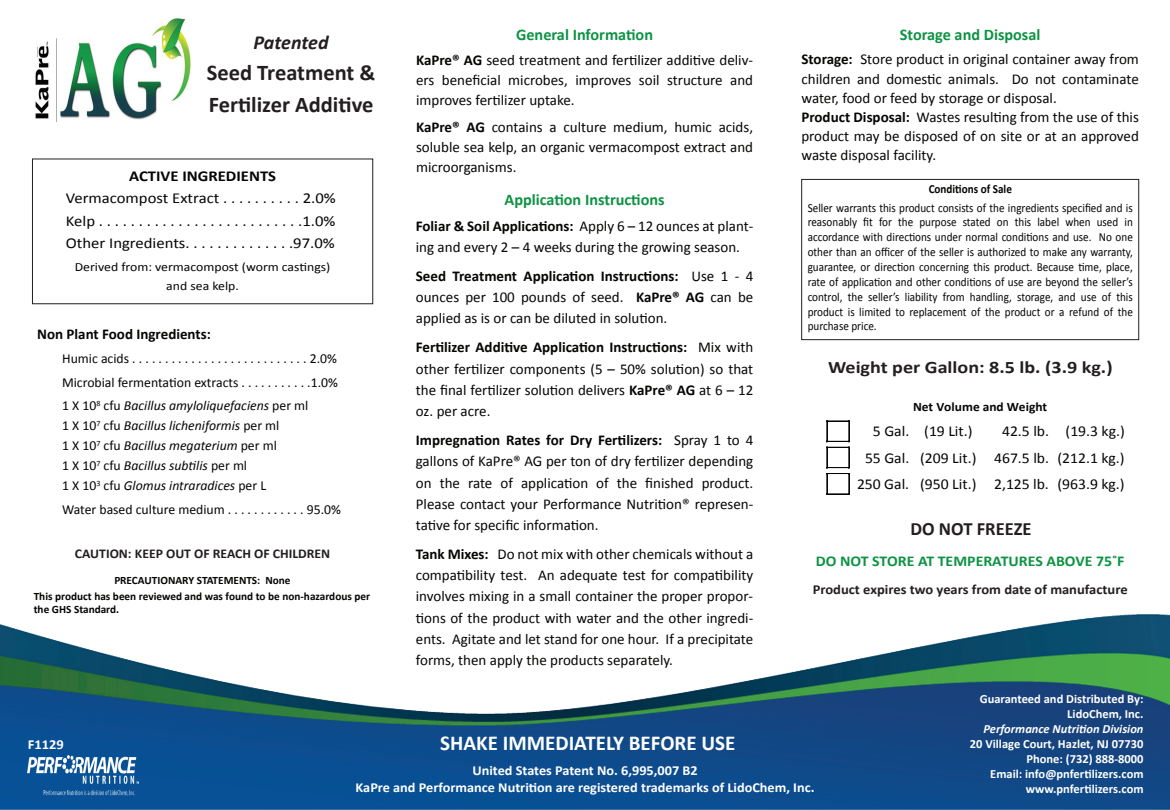
<style>
.page{position:relative;width:1170px;height:810px;background:#fff}
.page>*{position:absolute;margin:0;border:0;box-sizing:border-box;transform-origin:0 0}
.t1{font:700 22.5px/32px "Calibri";color:#231f20}
.t2{font:700 21.25px "Calibri";color:#fff}
.t3{font:italic 700 20px "Calibri";letter-spacing:-.01em;color:#231f20}
.t4{font:700 18.75px "Calibri";color:#231f20}
.t5{font:700 17.5px "Calibri";color:#231f20;scale:1.15 1}
.t6{font:700 16.25px "Calibri";color:#0d9344}
.t7{font:15.12px/22.4px "Calibri";color:#050504;text-align:justify;scale:1.1 1}
.t8{font:15.12px/26.4px "Calibri";color:#050504;text-align:right;scale:1.04 1}
.t9{font:700 15.12px "Calibri";color:#050504;scale:1.1 1}
.t10{font:15px/21.2px "Calibri";color:#050504;text-align:justify}
.t11{font:700 15px "Calibri";color:#0d9344;scale:1.06 1}
.t12{font:700 15px "Calibri";color:#050504}
.t13{font:13.75px/23.8px "Calibri";color:#050504;text-align:justify}
.t14{font:italic 13.75px/20px "Calibri";color:#050504}
.t15{font:700 13.75px/16.5px "Calibri";color:#fff;text-align:center;scale:1.04 1}
.t16{font:700 13.75px "Calibri";color:#231f20;scale:1.06 1}
.t17{font:700 13.75px "Calibri";color:#fff;scale:1.06 1}
.t18{font:700 13.38px "Calibri";color:#231f20}
.t19{font:700 12.88px "Calibri";color:#050504;scale:1.04 1}
.t20{font:700 12.5px/15px "Calibri";color:#fff;text-align:right}
.t21{font:12.5px/19.1px "Calibri";color:#050504;text-align:center;scale:1.1 1}
.t22{font:italic 700 12.5px "Calibri";color:#fff}
.t23{font:12.38px/14.9px "Calibri";color:#050504;text-align:justify;scale:.9 1}
.t24{font:700 12.38px "Calibri";color:#050504;scale:.9 1}
.t25{font:700 11.25px/16px "Calibri";color:#050504;text-align:center}
.s1{font-style:italic}
.s2{font-style:normal}
.s3{font-weight:700}
</style>
<div class="page">
<img style="left:1px;top:614px;width:1169px;height:196px">
<img style="left:27px;top:755px;width:112px;height:41px">
<div style="left:32px;top:159px;width:341px;height:145px;background:#fff;border:1px solid #211e1e"></div>
<div style="left:802px;top:179px;width:337px;height:161px;border:1px solid #231f20"></div>
<svg style="left:827px;top:421px;width:23px;height:74px"></svg>
<img style="left:35px;top:18px;width:156px;height:103px">
<h3 class="t3" style="left:254px;top:29px;width:77px">Patented</h3>
<h1 class="t1" style="left:207px;top:56px;width:170px">Seed Treatment &amp;<br>Fertilizer Additive</h1>
<p class="t9" style="left:129px;top:166px;width:135px">ACTIVE INGREDIENTS</p>
<p class="t7" style="left:66px;top:187px;width:247px">Vermacompost Extract . . . . . . . . . . 2.0% Kelp . . . . . . . . . . . . . . . . . . . . . . . . . .1.0% Other Ingredients. . . . . . . . . . . . . .97.0%</p>
<p class="t21" style="left:75px;top:258px;width:234px">Derived from: vermacompost (worm castings) and sea kelp.</p>
<p class="t12" style="left:37px;top:325px;width:175px">Non Plant Food Ingredients:</p>
<p class="t13" style="left:62px;top:346px;width:277px">Humic acids . . . . . . . . . . . . . . . . . . . . . . . . . . . 2.0% Microbial fermentation extracts . . . . . . . . . . .1.0% 1 X 10<sup>8</sup> cfu <span class="s1">Bacillus amyloliquefaciens</span> per ml</p>
<p class="t14" style="left:62px;top:415px;width:219px"><span class="s2">1 X 10</span><sup>7</sup> <span class="s2">cfu</span> Bacillus licheniformis <span class="s2">per ml 1 X 10</span><sup>7</sup> <span class="s2">cfu</span> Bacillus megaterium <span class="s2">per ml 1 X 10</span><sup>7</sup> <span class="s2">cfu</span> Bacillus subtilis <span class="s2">per ml<br>1 X 10</span><sup>3</sup> <span class="s2">cfu</span> Glomus intraradices <span class="s2">per L</span></p>
<p class="t13" style="left:62px;top:498px;width:280px">Water based culture medium . . . . . . . . . . . . 95.0%</p>
<p class="t18" style="left:75px;top:545px;width:257px">CAUTION: KEEP OUT OF REACH OF CHILDREN</p>
<p class="t25" style="left:34px;top:572px;width:338px">PRECAUTIONARY STATEMENTS: None<br>This product has been reviewed and was found to be non-hazardous per</p>
<p class="t25" style="left:34px;top:601px;width:87px">the GHS Standard.</p>
<p class="t6" style="left:516px;top:24px;width:138px">General Information</p>
<p class="t10" style="left:416px;top:50px;width:339px;line-height:20px"><span class="s3">KaPre® AG</span> seed treatment and fertilizer additive deliv&shy;ers beneficial microbes, improves soil structure and improves fertilizer uptake.</p>
<p class="t10" style="left:416px;top:118px;width:339px;line-height:20px"><span class="s3">KaPre® AG</span> contains a culture medium, humic acids, soluble sea kelp, an organic vermacompost extract and microorganisms.</p>
<p class="t6" style="left:505px;top:189px;width:162px">Application Instructions</p>
<p class="t10" style="left:416px;top:215px;width:339px"><span class="s3">Foliar &amp; Soil Applications:</span> Apply 6 – 12 ounces at plant&shy;ing and every 2 – 4 weeks during the growing season.</p>
<p class="t10" style="left:416px;top:265px;width:339px"><span class="s3">Seed Treatment Application Instructions:</span> Use 1 - 4 ounces per 100 pounds of seed. <span class="s3">KaPre® AG</span> can be applied as is or can be diluted in solution.</p>
<p class="t10" style="left:416px;top:337px;width:339px"><span class="s3">Fertilizer Additive Application Instructions:</span> Mix with other fertilizer components (5 – 50% solution) so that the final fertilizer solution delivers <span class="s3">KaPre® AG</span> at 6 – 12 oz. per acre.</p>
<p class="t10" style="left:416px;top:430px;width:339px"><span class="s3">Impregnation Rates for Dry Fertilizers:</span> Spray 1 to 4 gallons of KaPre® AG per ton of dry fertilizer depending on the rate of application of the finished product.<br>Please contact your Performance Nutrition® represen&shy;tative for specific information.</p>
<p class="t10" style="left:416px;top:543px;width:339px"><span class="s3">Tank Mixes:</span> Do not mix with other chemicals without a compatibility test. An adequate test for compatibility involves mixing in a small container the proper propor&shy;tions of the product with water and the other ingredi&shy;ents. Agitate and let stand for one hour. If a precipitate forms, then apply the products separately.</p>
<p class="t6" style="left:900px;top:24px;width:142px">Storage and Disposal</p>
<p class="t10" style="left:801px;top:50px;width:339px;line-height:19.2px;text-align:left"><span class="s3">Storage:</span> Store product in original container away from children and domestic animals. Do not contaminate water, food or feed by storage or disposal.<br><span class="s3">Product Disposal:</span> Wastes resulting from the use of this product may be disposed of on site or at an approved waste disposal facility.</p>
<p class="t24" style="left:929px;top:181px;width:94px">Conditions of Sale</p>
<p class="t23" style="left:808px;top:200px;width:363px">Seller warrants this product consists of the ingredients specified and is reasonably fit for the purpose stated on this label when used in accordance with directions under normal conditions and use. No one other than an officer of the seller is authorized to make any warranty, guarantee, or direction concerning this product. Because time, place, rate of application and other conditions of use are beyond the seller’s control, the seller’s liability from handling, storage, and use of this product is limited to replacement of the product or a refund of the purchase price.</p>
<p class="t5" style="left:828px;top:356px;width:249px">Weight per Gallon: 8.5 lb. (3.9 kg.)</p>
<p class="t19" style="left:913px;top:398px;width:130px">Net Volume and Weight</p>
<p class="t8" style="left:873px;top:418px;width:97px">5 Gal. (19 Lit.)</p>
<p class="t8" style="left:857px;top:418px;width:259px">42.5 lb. (19.3 kg.)<br>55 Gal. (209 Lit.) 467.5 lb. (212.1 kg.)<br>250 Gal. (950 Lit.) 2,125 lb. (963.9 kg.)</p>
<p class="t4" style="left:910px;top:517px;width:123px">DO NOT FREEZE</p>
<p class="t11" style="left:816px;top:551px;width:293px">DO NOT STORE AT TEMPERATURES ABOVE 75˚F</p>
<p class="t16" style="left:813px;top:580px;width:299px">Product expires two years from date of manufacture</p>
<p class="t17" style="left:28px;top:736px;width:36px">F1129</p>
<h2 class="t2" style="left:440px;top:730px;width:297px">SHAKE IMMEDIATELY BEFORE USE</h2>
<p class="t15" style="left:356px;top:763px;width:443px">United States Patent No. 6,995,007 B2<br>KaPre and Performance Nutrition are registered trademarks of LidoChem, Inc.</p>
<p class="t20" style="left:980px;top:691px;width:165px">Guaranteed and Distributed By:<br>LidoChem, Inc.</p>
<p class="t22" style="left:983px;top:721px;width:162px">Performance Nutrition Division</p>
<p class="t20" style="left:970px;top:736px;width:175px">20 Village Court, Hazlet, NJ 07730<br>Phone: (732) 888-8000<br>Email: info@pnfertilizers.com www.pnfertilizers.com</p>
</div>
